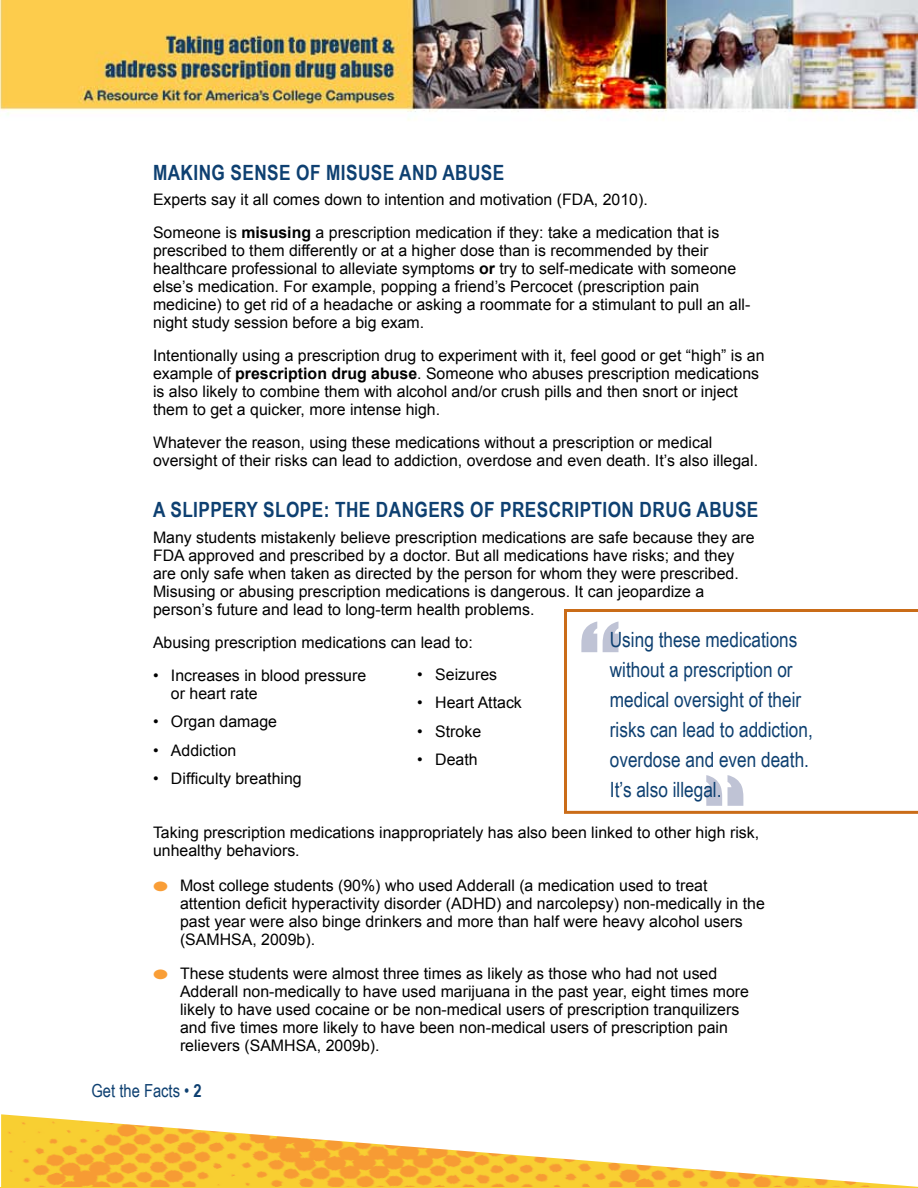
<style>
.page{position:relative;width:918px;height:1188px;background:#fff}
.page>*{position:absolute;margin:0;border:0;box-sizing:border-box;transform-origin:0 0}
.t1{font:120px "Impact";color:#bfc3d5}
.t2{font:21px/30px "Arial Narrow";color:#0e4071}
.t3{font:700 21px "Arial Narrow";letter-spacing:.02em;color:#0e4071}
.t4{font:18px "Arial Narrow";color:#0e4071}
.t5{font:15.9px/18px "Arial";color:#000}
.s1{font-weight:700}
.s2{color:#f99e37}
</style>
<div class="page">
<img style="left:1px;top:1114px;width:917px;height:74px">
<img style="left:0;top:0;width:918px;height:120px">
<svg style="left:564px;top:609px;width:354px;height:205px"></svg>
<svg style="left:706px;top:775px;width:37px;height:31px"></svg>
<h2 class="t3" style="left:153px;top:160px;width:353px">MAKING SENSE OF MISUSE AND ABUSE</h2>
<p class="t5" style="left:153px;top:183px;width:568px;line-height:33px">Experts say it all comes down to intention and motivation (FDA, 2010).<br>Someone is <span class="s1">misusing</span> a prescription medication if they: take a medication that is</p>
<p class="t5" style="left:153px;top:242px;width:599px">prescribed to them differently or at a higher dose than is recommended by their healthcare professional to alleviate symptoms <span class="s1">or</span> try to self-medicate with someone else’s medication. For example, popping a friend’s Percocet (prescription pain medicine) to get rid of a headache or asking a roommate for a stimulant to pull an all&shy;night study session before a big exam.</p>
<p class="t5" style="left:153px;top:347px;width:613px">Intentionally using a prescription drug to experiment with it, feel good or get “high” is an example of <span class="s1">prescription drug abuse</span>. Someone who abuses prescription medications is also likely to combine them with alcohol and/or crush pills and then snort or inject them to get a quicker, more intense high.</p>
<p class="t5" style="left:153px;top:434px;width:607px">Whatever the reason, using these medications without a prescription or medical oversight of their risks can lead to addiction, overdose and even death. It’s also illegal.</p>
<h2 class="t3" style="left:153px;top:498px;width:607px">A SLIPPERY SLOPE: THE DANGERS OF PRESCRIPTION DRUG ABUSE</h2>
<p class="t5" style="left:153px;top:528px;width:603px">Many students mistakenly believe prescription medications are safe because they are FDA approved and prescribed by a doctor. But all medications have risks; and they are only safe when taken as directed by the person for whom they were prescribed.<br>Misusing or abusing prescription medications is dangerous. It can jeopardize a person’s future and lead to long-term health problems.</p>
<p class="t5" style="left:153px;top:633px;width:321px">Abusing prescription medications can lead to:</p>
<p class="t5" style="left:171px;top:666px;width:197px;text-indent:-18px">• Increases in blood pressure or heart rate</p>
<p class="t5" style="left:153px;top:713px;width:126px">• Organ damage</p>
<p class="t5" style="left:153px;top:741px;width:85px">• Addiction</p>
<p class="t5" style="left:153px;top:770px;width:150px">• Difficulty breathing</p>
<p class="t5" style="left:153px;top:824px;width:608px">Taking prescription medications inappropriately has also been linked to other high risk, unhealthy behaviors.</p>
<p class="t5" style="left:180px;top:876px;width:586px;text-indent:-27px"><span class="s2">●</span> Most college students (90%) who used Adderall (a medication used to treat attention deficit hyperactivity disorder (ADHD) and narcolepsy) non-medically in the past year were also binge drinkers and more than half were heavy alcohol users (SAMHSA, 2009b).</p>
<p class="t5" style="left:180px;top:965px;width:571px;text-indent:-27px"><span class="s2">●</span> These students were almost three times as likely as those who had not used Adderall non-medically to have used marijuana in the past year, eight times more likely to have used cocaine or be non-medical users of prescription tranquilizers and five times more likely to have been non-medical users of prescription pain relievers (SAMHSA, 2009b).</p>
<h1 class="t1" style="left:579px;top:576px;width:43px">“</h1>
<h2 class="t2" style="left:610px;top:625px;width:204px">Using these medications without a prescription or medical oversight of their risks can lead to addiction, overdose and even death.<br>It’s also illegal.</h2>
<p class="t5" style="left:417px;top:665px;width:81px">• Seizures</p>
<p class="t5" style="left:417px;top:694px;width:106px">• Heart Attack</p>
<p class="t5" style="left:417px;top:722px;width:65px">• Stroke</p>
<p class="t5" style="left:417px;top:751px;width:62px">• Death</p>
<p class="t4" style="left:92px;top:1080px;width:112px">Get the Facts • <span class="s1">2</span></p>
</div>
